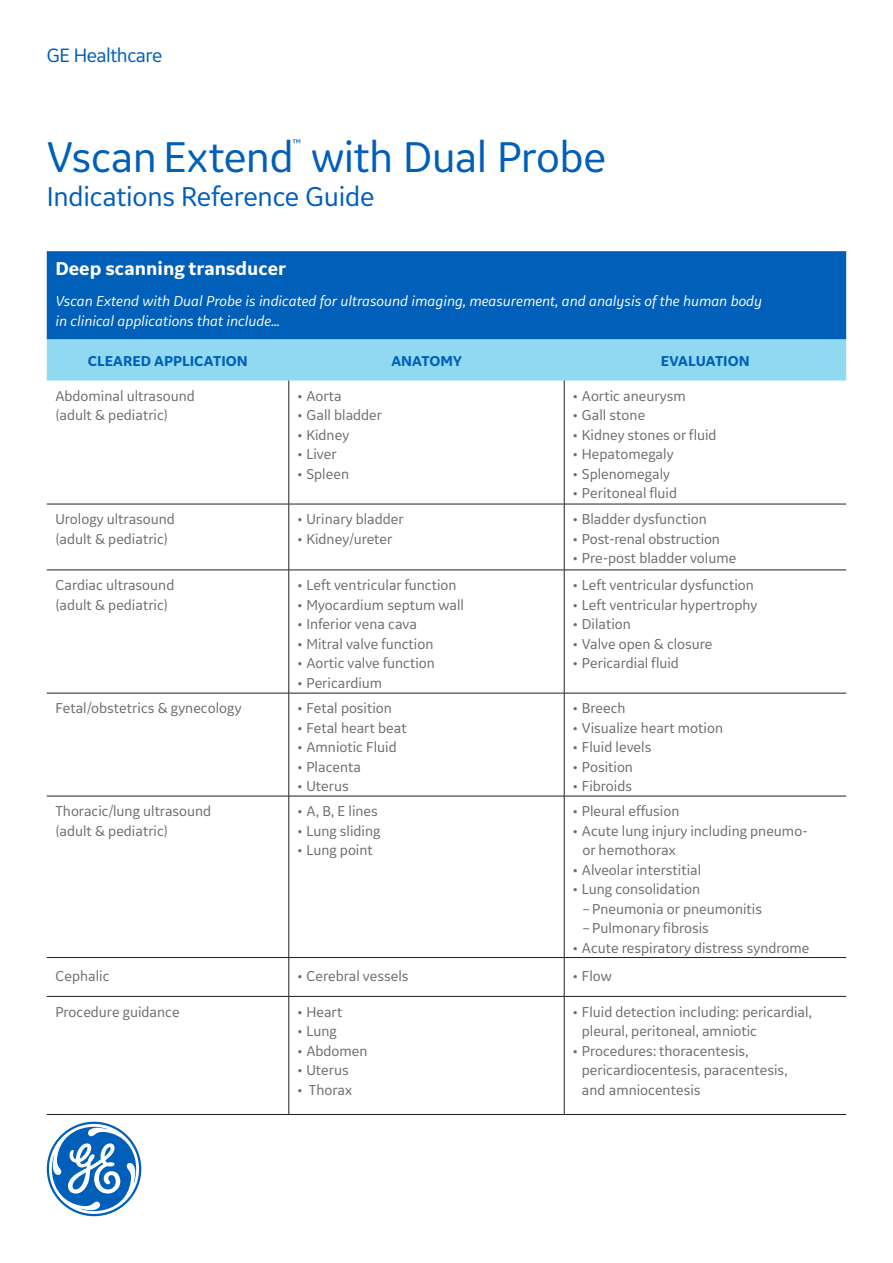
<style>
.page{position:relative;width:893px;height:1263px;background:#fff}
.page>*{position:absolute;margin:0;border:0;box-sizing:border-box;transform-origin:0 0}
.t1{font:45px "GE Inspira Sans";letter-spacing:-.015em;color:#005fb9}
.t2{font:28.5px "GE Inspira Sans";letter-spacing:-.01em;color:#005fb9}
.spec_Front_Cover_Sub{font:20.25px "GE Inspira Sans";letter-spacing:-.03em;color:#005fb9}
.t3{font:700 19.5px "GE Inspira Sans";color:#fff}
.t4{font:15px/19.5px "GE Inspira Sans";color:#6c6d70}
.t5{font:italic 15px/19.5px "GE Inspira Sans";color:#fff}
.t6{font:700 15px "GE Inspira Sans";color:#005fb9}
.t7{font:13.05px "GE Inspira Sans";color:#005fb9}
</style>
<div class="page">
<svg style="left:47px;top:1122px;width:94px;height:94px"></svg>
<div style="left:47px;top:251px;width:799px;height:88px;background:#005fb9"></div>
<div style="left:47px;top:339px;width:799px;height:41px;background:#90d9f1"></div>
<hr style="left:289px;top:380px;width:1px;height:124px;background:#231f20">
<hr style="left:564px;top:380px;width:1px;height:124px;background:#231f20">
<hr style="left:47px;top:504px;width:242px;height:1px;background:#231f20">
<hr style="left:289px;top:504px;width:275px;height:1px;background:#231f20">
<hr style="left:289px;top:504px;width:1px;height:66px;background:#231f20">
<hr style="left:564px;top:504px;width:282px;height:1px;background:#231f20">
<hr style="left:564px;top:504px;width:1px;height:66px;background:#231f20">
<hr style="left:47px;top:570px;width:242px;height:1px;background:#231f20">
<hr style="left:289px;top:570px;width:275px;height:1px;background:#231f20">
<hr style="left:289px;top:570px;width:1px;height:123px;background:#231f20">
<hr style="left:564px;top:570px;width:282px;height:1px;background:#231f20">
<hr style="left:564px;top:570px;width:1px;height:123px;background:#231f20">
<hr style="left:47px;top:693px;width:242px;height:1px;background:#231f20">
<hr style="left:289px;top:693px;width:275px;height:1px;background:#231f20">
<hr style="left:289px;top:693px;width:1px;height:103px;background:#231f20">
<hr style="left:564px;top:693px;width:282px;height:1px;background:#231f20">
<hr style="left:564px;top:693px;width:1px;height:103px;background:#231f20">
<hr style="left:47px;top:796px;width:242px;height:1px;background:#231f20">
<hr style="left:289px;top:796px;width:275px;height:1px;background:#231f20">
<hr style="left:289px;top:796px;width:1px;height:161px;background:#231f20">
<hr style="left:564px;top:796px;width:282px;height:1px;background:#231f20">
<hr style="left:564px;top:796px;width:1px;height:161px;background:#231f20">
<hr style="left:47px;top:957px;width:242px;height:1px;background:#231f20">
<hr style="left:289px;top:957px;width:275px;height:1px;background:#231f20">
<hr style="left:289px;top:958px;width:1px;height:38px;background:#231f20">
<hr style="left:564px;top:957px;width:282px;height:1px;background:#231f20">
<hr style="left:564px;top:958px;width:1px;height:38px;background:#231f20">
<hr style="left:47px;top:996px;width:242px;height:1px;background:#231f20">
<hr style="left:289px;top:996px;width:275px;height:1px;background:#231f20">
<hr style="left:289px;top:996px;width:1px;height:118px;background:#231f20">
<hr style="left:564px;top:996px;width:282px;height:1px;background:#231f20">
<hr style="left:564px;top:996px;width:1px;height:118px;background:#231f20">
<hr style="left:47px;top:1114px;width:242px;height:1px;background:#231f20">
<hr style="left:289px;top:1114px;width:275px;height:1px;background:#231f20">
<hr style="left:564px;top:1114px;width:282px;height:1px;background:#231f20">
<p class="spec_Front_Cover_Sub" style="left:47px;top:43px;width:117px">GE Healthcare</p>
<p class="t7" style="left:293px;top:135px;width:10px">™</p>
<p class="t1" style="left:47px;top:129px;width:561px">Vscan Extend with Dual Probe</p>
<p class="t2" style="left:47px;top:179px;width:329px">Indications Reference Guide</p>
<p class="t3" style="left:55px;top:256px;width:232px">Deep scanning transducer</p>
<p class="t5" style="left:55px;top:291px;width:708px">Vscan Extend with Dual Probe is indicated for ultrasound imaging, measurement, and analysis of the human body in clinical applications that include…</p>
<p class="t6" style="left:88px;top:351px;width:161px">CLEARED APPLICATION</p>
<p class="t6" style="left:391px;top:351px;width:72px">ANATOMY</p>
<p class="t6" style="left:661px;top:351px;width:90px">EVALUATION</p>
<p class="t4" style="left:55px;top:386px;width:141px">Abdominal ultrasound (adult &amp; pediatric)</p>
<p class="t4" style="left:297px;top:386px;width:46px">• Aorta</p>
<p class="t4" style="left:573px;top:386px;width:114px">• Aortic aneurysm</p>
<p class="t4" style="left:573px;top:405px;width:74px">• Gall stone</p>
<p class="t4" style="left:573px;top:425px;width:145px">• Kidney stones or fluid</p>
<p class="t4" style="left:573px;top:444px;width:102px">• Hepatomegaly</p>
<p class="t4" style="left:573px;top:464px;width:99px">• Splenomegaly</p>
<p class="t4" style="left:573px;top:483px;width:106px">• Peritoneal fluid</p>
<p class="t4" style="left:297px;top:405px;width:86px">• Gall bladder</p>
<p class="t4" style="left:297px;top:425px;width:53px">• Kidney</p>
<p class="t4" style="left:297px;top:444px;width:41px">• Liver</p>
<p class="t4" style="left:297px;top:464px;width:53px">• Spleen</p>
<p class="t4" style="left:55px;top:509px;width:121px">Urology ultrasound (adult &amp; pediatric)</p>
<p class="t4" style="left:297px;top:509px;width:108px">• Urinary bladder</p>
<p class="t4" style="left:297px;top:529px;width:97px">• Kidney/ureter</p>
<p class="t4" style="left:55px;top:575px;width:120px">Cardiac ultrasound (adult &amp; pediatric)</p>
<p class="t4" style="left:297px;top:575px;width:161px">• Left ventricular function</p>
<p class="t4" style="left:297px;top:594px;width:168px">• Myocardium septum wall</p>
<p class="t4" style="left:297px;top:614px;width:121px">• Inferior vena cava</p>
<p class="t4" style="left:297px;top:633px;width:137px">• Mitral valve function</p>
<p class="t4" style="left:297px;top:653px;width:139px">• Aortic valve function</p>
<p class="t4" style="left:297px;top:672px;width:86px">• Pericardium</p>
<p class="t4" style="left:55px;top:698px;width:188px">Fetal/obstetrics &amp; gynecology</p>
<p class="t4" style="left:297px;top:698px;width:96px">• Fetal position</p>
<p class="t4" style="left:297px;top:718px;width:111px">• Fetal heart beat</p>
<p class="t4" style="left:297px;top:737px;width:101px">• Amniotic Fluid</p>
<p class="t4" style="left:297px;top:757px;width:65px">• Placenta</p>
<p class="t4" style="left:297px;top:776px;width:53px">• Uterus</p>
<p class="t4" style="left:55px;top:801px;width:157px">Thoracic/lung ultrasound (adult &amp; pediatric)</p>
<p class="t4" style="left:297px;top:801px;width:82px">• A, B, E lines</p>
<p class="t4" style="left:297px;top:821px;width:84px">• Lung sliding</p>
<p class="t4" style="left:297px;top:840px;width:77px">• Lung point</p>
<p class="t4" style="left:573px;top:509px;width:136px">• Bladder dysfunction</p>
<p class="t4" style="left:573px;top:529px;width:149px">• Post-renal obstruction</p>
<p class="t4" style="left:573px;top:548px;width:165px">• Pre-post bladder volume</p>
<p class="t4" style="left:573px;top:575px;width:183px">• Left ventricular dysfunction</p>
<p class="t4" style="left:573px;top:594px;width:186px">• Left ventricular hypertrophy</p>
<p class="t4" style="left:573px;top:614px;width:60px">• Dilation</p>
<p class="t4" style="left:573px;top:633px;width:141px">• Valve open &amp; closure</p>
<p class="t4" style="left:573px;top:653px;width:108px">• Pericardial fluid</p>
<p class="t4" style="left:573px;top:698px;width:54px">• Breech</p>
<p class="t4" style="left:573px;top:718px;width:152px">• Visualize heart motion</p>
<p class="t4" style="left:573px;top:737px;width:80px">• Fluid levels</p>
<p class="t4" style="left:573px;top:757px;width:62px">• Position</p>
<p class="t4" style="left:573px;top:776px;width:61px">• Fibroids</p>
<p class="t4" style="left:573px;top:801px;width:108px">• Pleural effusion</p>
<p class="t4" style="left:582px;top:821px;width:227px;text-indent:-10px">• Acute lung injury including pneumo&shy;or hemothorax</p>
<p class="t4" style="left:573px;top:860px;width:130px">• Alveolar interstitial</p>
<p class="t4" style="left:573px;top:879px;width:129px">• Lung consolidation</p>
<p class="t4" style="left:583px;top:899px;width:181px">– Pneumonia or pneumonitis</p>
<p class="t4" style="left:583px;top:918px;width:128px">– Pulmonary fibrosis</p>
<p class="t4" style="left:573px;top:938px;width:238px">• Acute respiratory distress syndrome</p>
<p class="t4" style="left:55px;top:966px;width:56px">Cephalic</p>
<p class="t4" style="left:297px;top:966px;width:113px">• Cerebral vessels</p>
<p class="t4" style="left:573px;top:966px;width:41px">• Flow</p>
<p class="t4" style="left:55px;top:1001px;width:126px">Procedure guidance</p>
<p class="t4" style="left:297px;top:1001px;width:46px">• Heart</p>
<p class="t4" style="left:297px;top:1021px;width:41px">• Lung</p>
<p class="t4" style="left:297px;top:1040px;width:72px">• Abdomen</p>
<p class="t4" style="left:297px;top:1060px;width:53px">• Uterus</p>
<p class="t4" style="left:297px;top:1079px;width:56px">• Thorax</p>
<p class="t4" style="left:582px;top:1001px;width:231px;text-indent:-9px">• Fluid detection including: pericardial, pleural, peritoneal, amniotic</p>
<p class="t4" style="left:582px;top:1040px;width:207px;text-indent:-9px">• Procedures: thoracentesis, pericardiocentesis, paracentesis, and amniocentesis</p>
</div>
